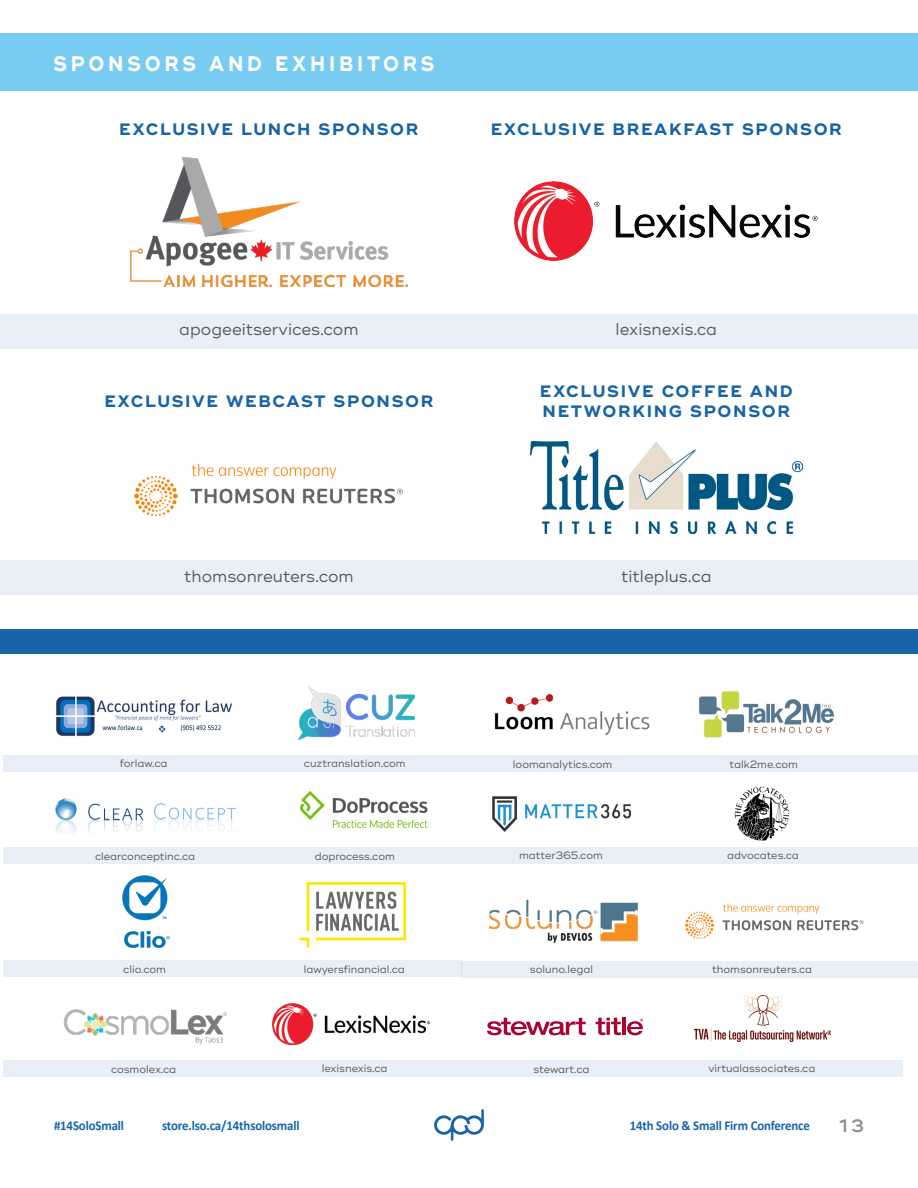
<style>
.page{position:relative;width:918px;height:1188px;background:#fff}
.page>*{position:absolute;margin:0;border:0;box-sizing:border-box;transform-origin:0 0}
.t1{font:700 21px "Ridley Grotesk";letter-spacing:.2em;color:#fff;scale:.9 1}
.t2{font:600 18px "Ridley Grotesk";color:#8f9194}
.t3{font:700 16.5px/19.8px "Ridley Grotesk";letter-spacing:.1em;color:#1864a7}
.t4{font:16.5px "Ridley Grotesk";color:#57585a}
.t5{font:700 13.5px "Calibri";letter-spacing:-.01em;color:#1864a7;scale:.95 1}
.t6{font:10.65px "Ridley Grotesk";color:#57585a}
</style>
<div class="page">
<svg style="left:434px;top:1109px;width:50px;height:32px"></svg>
<div style="left:0;top:314px;width:918px;height:34px;background:#e8eff6"></div>
<div style="left:0;top:561px;width:918px;height:34px;background:#e8eff6"></div>
<div style="left:3px;top:847px;width:915px;height:16px;background:#e8eff6"></div>
<div style="left:3px;top:755px;width:915px;height:16px;background:#e8eff6"></div>
<div style="left:3px;top:961px;width:458px;height:16px;background:#e8eff6"></div>
<div style="left:461px;top:961px;width:457px;height:16px;background:#e8eff6"></div>
<div style="left:3px;top:1061px;width:900px;height:16px;background:#e8eff6"></div>
<img style="left:122px;top:875px;width:48px;height:73px">
<img style="left:63px;top:1009px;width:164px;height:35px">
<img style="left:299px;top:688px;width:115px;height:52px">
<img style="left:299px;top:882px;width:108px;height:66px">
<img style="left:494px;top:695px;width:156px;height:40px">
<img style="left:492px;top:796px;width:140px;height:36px">
<img style="left:734px;top:786px;width:56px;height:55px">
<img style="left:694px;top:995px;width:136px;height:47px">
<img style="left:273px;top:1004px;width:157px;height:41px">
<img style="left:685px;top:903px;width:179px;height:36px">
<img style="left:56px;top:696px;width:176px;height:40px">
<img style="left:55px;top:798px;width:181px;height:35px">
<img style="left:300px;top:791px;width:128px;height:38px">
<div style="left:0;top:630px;width:918px;height:24px;background:#1864a7"></div>
<img style="left:699px;top:691px;width:135px;height:47px">
<img style="left:489px;top:899px;width:149px;height:44px">
<svg style="left:596px;top:1018px;width:25px;height:17px"></svg>
<hr style="left:622px;top:1018px;width:3px;height:17px;background:#a90332">
<svg style="left:627px;top:1019px;width:16px;height:16px"></svg>
<svg style="left:487px;top:1018px;width:99px;height:17px"></svg>
<div style="left:0;top:33px;width:918px;height:58px;background:#78cbf1"></div>
<img style="left:514px;top:182px;width:303px;height:79px">
<img style="left:531px;top:441px;width:271px;height:92px">
<img style="left:134px;top:464px;width:269px;height:53px">
<img style="left:131px;top:158px;width:276px;height:128px">
<p class="t1" style="left:53px;top:51px;width:425px">SPONSORS AND EXHIBITORS</p>
<p class="t3" style="left:119px;top:120px;width:301px">EXCLUSIVE LUNCH SPONSOR</p>
<p class="t3" style="left:491px;top:119px;width:353px">EXCLUSIVE BREAKFAST SPONSOR</p>
<p class="t4" style="left:179px;top:319px;width:181px">apogeeitservices.com</p>
<p class="t3" style="left:104px;top:392px;width:331px">EXCLUSIVE WEBCAST SPONSOR</p>
<p class="t4" style="left:184px;top:566px;width:171px">thomsonreuters.com</p>
<p class="t4" style="left:616px;top:319px;width:103px">lexisnexis.ca</p>
<p class="t3" style="left:540px;top:382px;width:255px">EXCLUSIVE COFFEE AND<br>NETWORKING SPONSOR</p>
<p class="t4" style="left:621px;top:566px;width:92px">titleplus.ca</p>
<p class="t6" style="left:120px;top:757px;width:49px">forlaw.ca</p>
<p class="t6" style="left:304px;top:757px;width:103px">cuztranslation.com</p>
<p class="t6" style="left:513px;top:757px;width:101px">loomanalytics.com</p>
<p class="t6" style="left:730px;top:757px;width:70px">talk2me.com</p>
<p class="t6" style="left:95px;top:849px;width:102px">clearconceptinc.ca</p>
<p class="t6" style="left:315px;top:849px;width:82px">doprocess.com</p>
<p class="t6" style="left:519px;top:849px;width:85px">matter365.com</p>
<p class="t6" style="left:727px;top:849px;width:73px">advocates.ca</p>
<p class="t6" style="left:123px;top:963px;width:44px">clio.com</p>
<p class="t6" style="left:304px;top:963px;width:103px">lawyersfinancial.ca</p>
<p class="t6" style="left:530px;top:963px;width:65px">soluno.legal</p>
<p class="t6" style="left:712px;top:963px;width:101px">thomsonreuters.ca</p>
<p class="t6" style="left:111px;top:1063px;width:67px">cosmolex.ca</p>
<p class="t6" style="left:322px;top:1062px;width:67px">lexisnexis.ca</p>
<p class="t6" style="left:534px;top:1063px;width:57px">stewart.ca</p>
<p class="t6" style="left:708px;top:1062px;width:108px">virtualassociates.ca</p>
<p class="t5" style="left:54px;top:1116px;width:75px">#14SoloSmall</p>
<p class="t5" style="left:162px;top:1116px;width:146px">store.lso.ca/14thsolosmall</p>
<p class="t5" style="left:630px;top:1116px;width:191px">14th Solo &amp; Small Firm Conference</p>
<h2 class="t2" style="left:839px;top:1115px;width:26px">13</h2>
</div>
